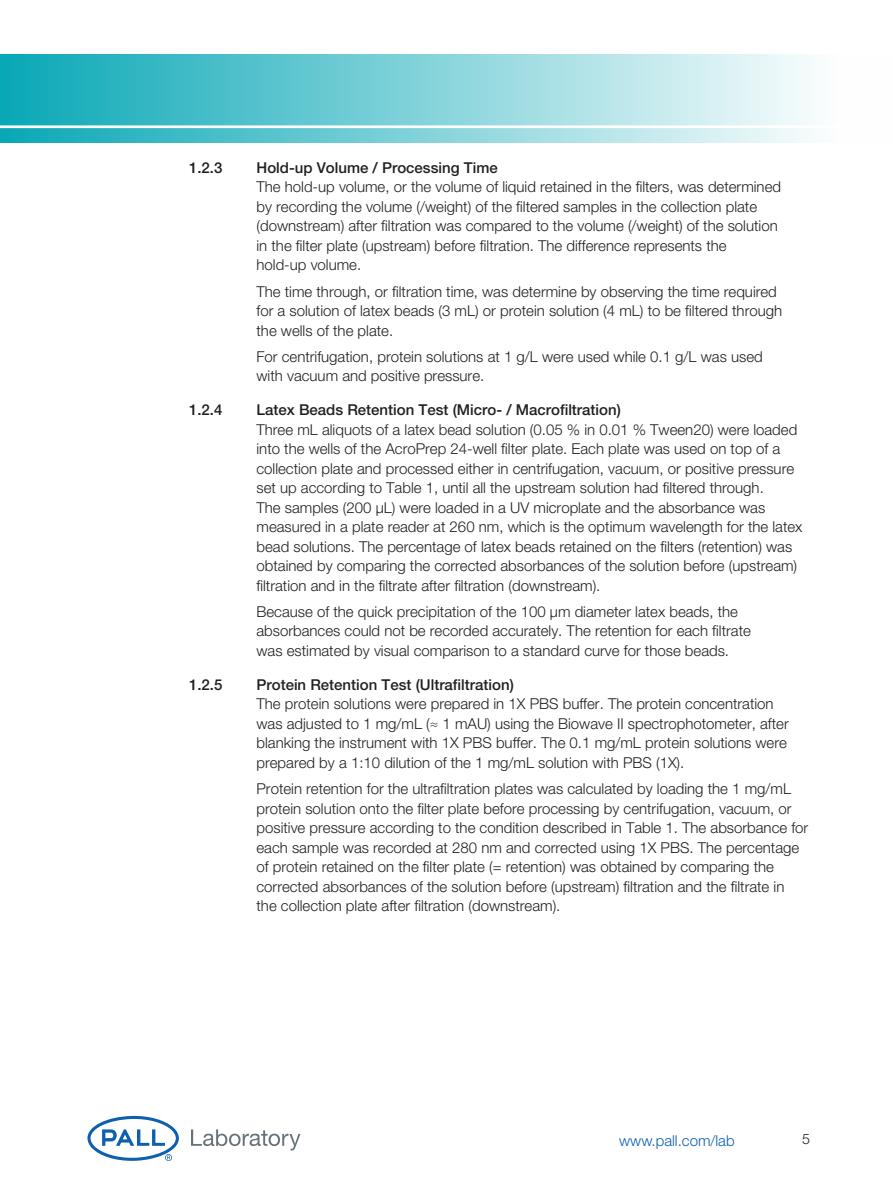
<style>
.page{position:relative;width:893px;height:1188px;background:#fff}
.page>*{position:absolute;margin:0;border:0;box-sizing:border-box;transform-origin:0 0}
.Level_3_Body_Text{font:300 15px/19.5px "Helvetica Neue LT Std";color:#231f20}
.Level_3_Subhead_Sgl{font:500 15px "Helvetica Neue LT Std";color:#231f20}
.t1{font:300 15px "Helvetica Neue LT Std";color:#0d60ae}
.t2{font:300 14.25px "Helvetica Neue LT Std";color:#231f20}
</style>
<div class="page">
<svg style="left:87px;top:1116px;width:92px;height:45px"></svg>
<svg style="left:191px;top:1129px;width:109px;height:22px"></svg>
<div style="left:0;top:54px;width:893px;height:88px;background:linear-gradient(to right,#0aa8b6,#fff)"></div>
<hr style="left:0;top:125px;width:893px;height:3px;background:#fff">
<p class="Level_3_Subhead_Sgl" style="left:189px;top:158px;width:35px">1.2.3</p>
<p class="Level_3_Subhead_Sgl" style="left:256px;top:158px;width:243px">Hold-up Volume / Processing Time</p>
<p class="Level_3_Body_Text" style="left:256px;top:177px;width:526px">The hold-up volume, or the volume of liquid retained in the filters, was determined by recording the volume (/weight) of the filtered samples in the collection plate (downstream) after filtration was compared to the volume (/weight) of the solution in the filter plate (upstream) before filtration. The difference represents the<br>hold-up volume.</p>
<p class="Level_3_Body_Text" style="left:256px;top:281px;width:527px">The time through, or filtration time, was determine by observing the time required for a solution of latex beads (3 mL) or protein solution (4 mL) to be filtered through the wells of the plate.</p>
<p class="Level_3_Body_Text" style="left:256px;top:346px;width:508px">For centrifugation, protein solutions at 1 g/L were used while 0.1 g/L was used with vacuum and positive pressure.</p>
<p class="Level_3_Subhead_Sgl" style="left:189px;top:401px;width:35px">1.2.4</p>
<p class="Level_3_Subhead_Sgl" style="left:256px;top:401px;width:366px">Latex Beads Retention Test (Micro- / Macrofiltration)</p>
<p class="Level_3_Body_Text" style="left:256px;top:419px;width:547px">Three mL aliquots of a latex bead solution (0.05 % in 0.01 % Tween20) were loaded into the wells of the AcroPrep 24-well filter plate. Each plate was used on top of a collection plate and processed either in centrifugation, vacuum, or positive pressure set up according to Table 1, until all the upstream solution had filtered through.<br>The samples (200 μL) were loaded in a UV microplate and the absorbance was measured in a plate reader at 260 nm, which is the optimum wavelength for the latex bead solutions. The percentage of latex beads retained on the filters (retention) was obtained by comparing the corrected absorbances of the solution before (upstream) filtration and in the filtrate after filtration (downstream).</p>
<p class="Level_3_Body_Text" style="left:256px;top:602px;width:496px">Because of the quick precipitation of the 100 µm diameter latex beads, the absorbances could not be recorded accurately. The retention for each filtrate was estimated by visual comparison to a standard curve for those beads.</p>
<p class="Level_3_Subhead_Sgl" style="left:189px;top:675px;width:35px">1.2.5</p>
<p class="Level_3_Subhead_Sgl" style="left:256px;top:675px;width:259px">Protein Retention Test (Ultrafiltration)</p>
<p class="Level_3_Body_Text" style="left:256px;top:694px;width:534px">The protein solutions were prepared in 1X PBS buffer. The protein concentration was adjusted to 1 mg/mL (≈ 1 mAU) using the Biowave II spectrophotometer, after blanking the instrument with 1X PBS buffer. The 0.1 mg/mL protein solutions were prepared by a 1:10 dilution of the 1 mg/mL solution with PBS (1X).</p>
<p class="Level_3_Body_Text" style="left:256px;top:779px;width:553px">Protein retention for the ultrafiltration plates was calculated by loading the 1 mg/mL protein solution onto the filter plate before processing by centrifugation, vacuum, or positive pressure according to the condition described in Table 1. The absorbance for each sample was recorded at 280 nm and corrected using 1X PBS. The percentage of protein retained on the filter plate (= retention) was obtained by comparing the corrected absorbances of the solution before (upstream) filtration and the filtrate in the collection plate after filtration (downstream).</p>
<p class="t1" style="left:619px;top:1132px;width:117px">www.pall.com/lab</p>
<p class="t2" style="left:802px;top:1130px;width:9px">5</p>
</div>
